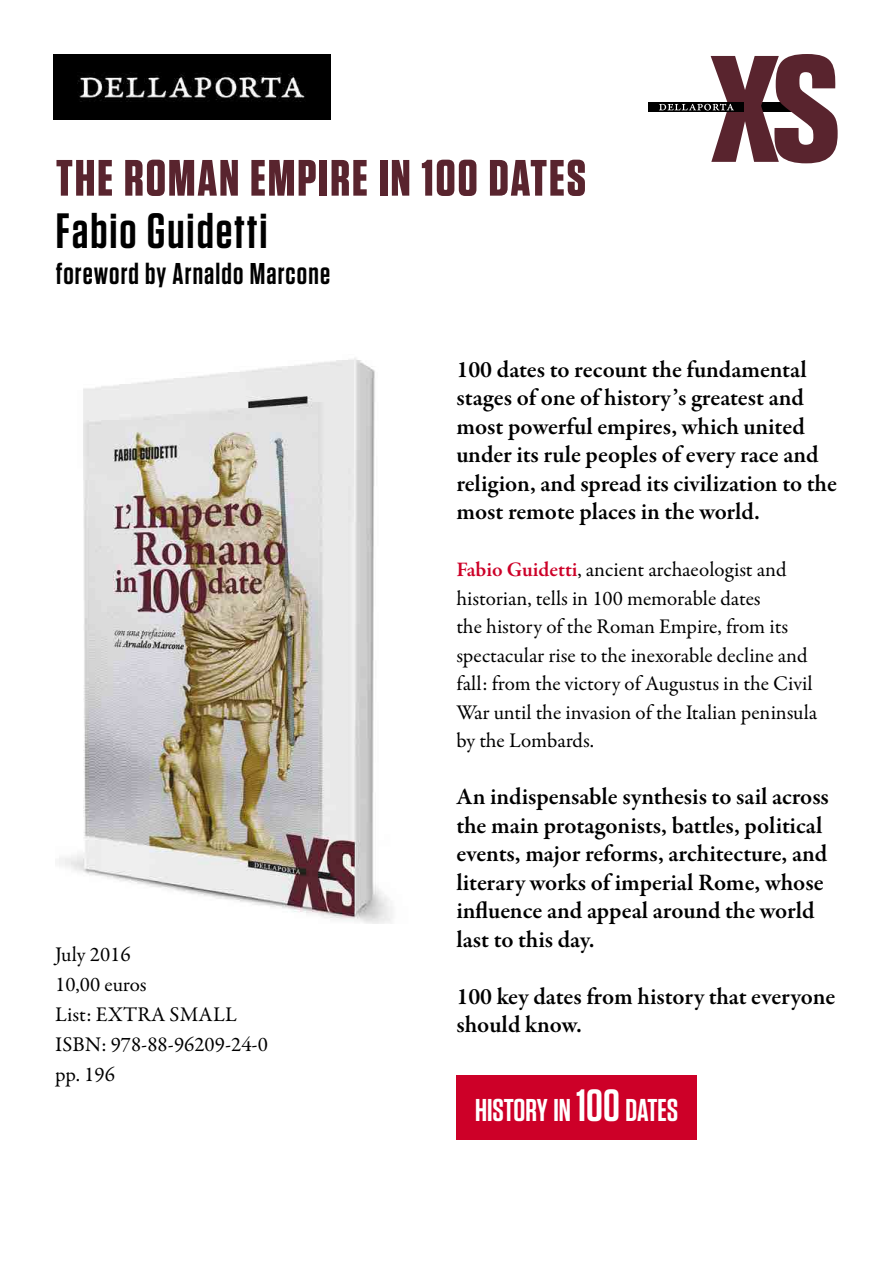
<style>
.page{position:relative;width:893px;height:1263px;background:#fff}
.page>*{position:absolute;margin:0;border:0;box-sizing:border-box;transform-origin:0 0}
.t1{font:700 51px "Tungsten";letter-spacing:.04em;color:#59242e}
.t2{font:600 49.5px "Tungsten";letter-spacing:.04em;color:#000}
.t3{font:600 31.5px "Tungsten";color:#fff}
.t4{font:600 30px "Tungsten";letter-spacing:.04em;color:#000}
.t5{font:600 24px/28.5px "Garamond Premr Pro";letter-spacing:-.005em;color:#000}
.t6{font:21px/28.5px "Garamond Premr Pro";color:#000}
.s1{font-weight:600;color:#cd0028}
.s2{font-size:45px}
</style>
<div class="page">
<img style="left:59px;top:358px;width:334px;height:566px">
<img style="left:54px;top:54px;width:276px;height:65px">
<div style="left:649px;top:102px;width:95px;height:10px;background:#000"></div>
<svg style="left:659px;top:54px;width:179px;height:109px"></svg>
<div style="left:456px;top:1075px;width:241px;height:64px;background:#cd0028"></div>
<h1 class="t1" style="left:56px;top:151px;width:531px">THE ROMAN EMPIRE IN 100 DATES</h1>
<h2 class="t2" style="left:56px;top:204px;width:213px">Fabio Guidetti</h2>
<p class="t4" style="left:56px;top:257px;width:276px">foreword by Arnaldo Marcone</p>
<p class="t6" style="left:55px;top:939px;width:214px;line-height:30px">July 2016<br>10,00 euros<br>List: EXTRA SMALL<br>ISBN: 978-88-96209-24-0 pp. 196</p>
<p class="t5" style="left:456px;top:355px;width:382px">100 dates to recount the fundamental stages of one of history’s greatest and most powerful empires, which united under its rule peoples of every race and religion, and spread its civilization to the most remote places in the world.</p>
<p class="t6" style="left:456px;top:556px;width:362px"><span class="s1">Fabio Guidetti</span>, ancient archaeologist and historian, tells in 100 memorable dates<br>the history of the Roman Empire, from its spectacular rise to the inexorable decline and fall: from the victory of Augustus in the Civil War until the invasion of the Italian peninsula by the Lombards.</p>
<p class="t5" style="left:456px;top:783px;width:374px">An indispensable synthesis to sail across the main protagonists, battles, political events, major reforms, architecture, and literary works of imperial Rome, whose influence and appeal around the world last to this day.</p>
<p class="t5" style="left:456px;top:982px;width:380px">100 key dates from history that everyone should know.</p>
<h3 class="t3" style="left:475px;top:1094px;width:205px">HISTORY IN <span class="s2">100</span> DATES</h3>
</div>
